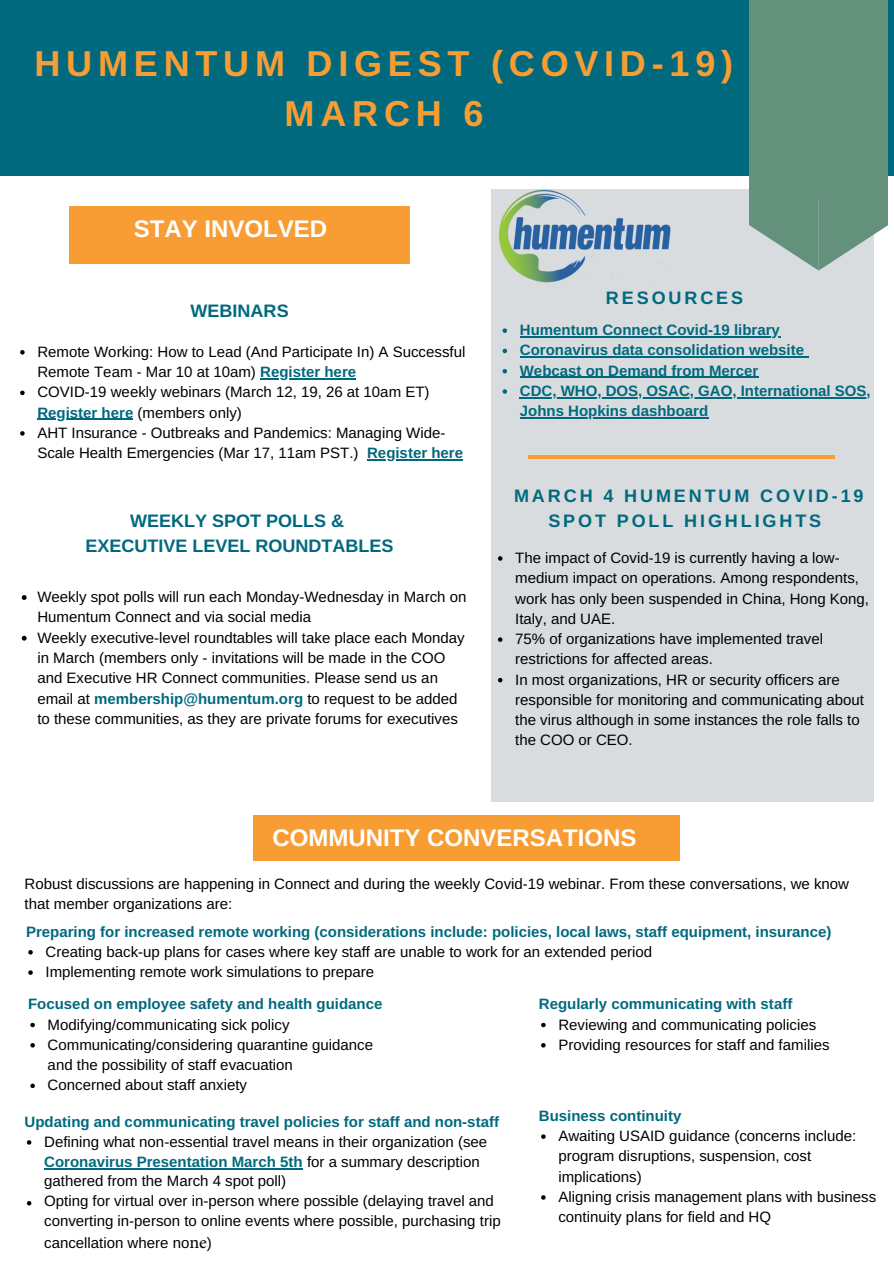
<style>
.page{position:relative;width:894px;height:1264px;background:#fff}
.page>*{position:absolute;margin:0;border:0;box-sizing:border-box;transform-origin:0 0}
.t1{font:700 36px/50.1px "Arimo";letter-spacing:.16em;color:#f89d33;text-align:center}
.t2{font:700 24px "Arimo";color:#fff}
.t3{font:700 18px/24.8px "Arimo";letter-spacing:.16em;color:#00697e;text-align:center}
.t4{font:700 18px/24.9px "Arimo";color:#00697e;text-align:center}
.t5{font:15px/20.2px "Arimo";color:#000}
.t6{font:700 15px/20.2px "Arimo";color:#00697e}
.s1{font-weight:700;color:#00697e}
.s2{font-family:"Minion Pro";font-size:18px}
</style>
<div class="page">
<div style="left:0;top:0;width:893px;height:176px;background:#00697e"></div>
<div style="left:69px;top:206px;width:340px;height:58px;background:#f89d33"></div>
<svg style="left:22px;top:595px;width:5px;height:5px"></svg>
<svg style="left:22px;top:635px;width:5px;height:5px"></svg>
<div style="left:253px;top:815px;width:426px;height:46px;background:#f89d33"></div>
<div style="left:491px;top:189px;width:382px;height:613px;background:#d8dcde"></div>
<div style="left:749px;top:0;width:138px;height:198px;background:#63917c"></div>
<svg style="left:749px;top:198px;width:138px;height:72px"></svg>
<hr style="left:528px;top:456px;width:306px;height:2px;background:#f89d33">
<img style="left:499px;top:189px;width:172px;height:94px">
<svg style="left:502px;top:328px;width:5px;height:5px"></svg>
<hr style="left:519px;top:336px;width:261px;height:1px;background:#00697e">
<svg style="left:502px;top:349px;width:5px;height:4px"></svg>
<hr style="left:519px;top:356px;width:285px;height:2px;background:#00697e">
<svg style="left:502px;top:369px;width:5px;height:4px"></svg>
<hr style="left:519px;top:377px;width:239px;height:1px;background:#00697e">
<svg style="left:502px;top:389px;width:5px;height:5px"></svg>
<hr style="left:519px;top:397px;width:351px;height:1px;background:#00697e">
<hr style="left:519px;top:417px;width:189px;height:1px;background:#00697e">
<svg style="left:20px;top:350px;width:5px;height:4px"></svg>
<hr style="left:260px;top:378px;width:96px;height:1px;background:#00697e">
<svg style="left:20px;top:390px;width:5px;height:5px"></svg>
<hr style="left:37px;top:419px;width:96px;height:1px;background:#00697e">
<svg style="left:20px;top:431px;width:5px;height:4px"></svg>
<hr style="left:367px;top:459px;width:96px;height:1px;background:#00697e">
<svg style="left:498px;top:556px;width:4px;height:4px"></svg>
<svg style="left:498px;top:637px;width:4px;height:5px"></svg>
<svg style="left:498px;top:678px;width:4px;height:4px"></svg>
<svg style="left:541px;top:1022px;width:4px;height:5px"></svg>
<svg style="left:541px;top:1043px;width:4px;height:4px"></svg>
<svg style="left:30px;top:1022px;width:5px;height:5px"></svg>
<svg style="left:30px;top:1043px;width:5px;height:4px"></svg>
<svg style="left:30px;top:1083px;width:5px;height:5px"></svg>
<svg style="left:27px;top:1140px;width:4px;height:4px"></svg>
<hr style="left:44px;top:1168px;width:259px;height:1px;background:#00697e">
<svg style="left:27px;top:1201px;width:4px;height:4px"></svg>
<svg style="left:28px;top:950px;width:5px;height:4px"></svg>
<svg style="left:28px;top:970px;width:5px;height:4px"></svg>
<svg style="left:541px;top:1134px;width:4px;height:4px"></svg>
<svg style="left:541px;top:1195px;width:4px;height:4px"></svg>
<h1 class="t1" style="left:34px;top:39px;width:700px">HUMENTUM DIGEST (COVID-19)<br>MARCH 6</h1>
<h2 class="t2" style="left:134px;top:216px;width:195px">STAY INVOLVED</h2>
<p class="t4" style="left:190px;top:298px;width:99px">WEBINARS</p>
<p class="t5" style="left:37px;top:341px;width:429px">Remote Working: How to Lead (And Participate In) A Successful Remote Team - Mar 10 at 10am) <span class="s1">Register here<br></span>COVID-19 weekly webinars (March 12, 19, 26 at 10am ET)<br><span class="s1">Register here</span> (members only)<br>AHT Insurance - Outbreaks and Pandemics: Managing Wide-Scale Health Emergencies (Mar 17, 11am PST.) <span class="s1">Register here</span></p>
<p class="t4" style="left:85px;top:508px;width:309px">WEEKLY SPOT POLLS &amp;<br>EXECUTIVE LEVEL ROUNDTABLES</p>
<p class="t5" style="left:37px;top:586px;width:430px">Weekly spot polls will run each Monday-Wednesday in March on Humentum Connect and via social media<br>Weekly executive-level roundtables will take place each Monday in March (members only - invitations will be made in the COO and Executive HR Connect communities. Please send us an email at <span class="s1">membership@humentum.org</span> to request to be added to these communities, as they are private forums for executives</p>
<p class="t3" style="left:605px;top:285px;width:139px">RESOURCES</p>
<p class="t6" style="left:519px;top:320px;width:352px">Humentum Connect Covid-19 library Coronavirus data consolidation website<br>Webcast on Demand from Mercer<br>CDC, WHO, DOS, OSAC, GAO, International SOS, Johns Hopkins dashboard</p>
<p class="t3" style="left:514px;top:483px;width:351px">MARCH 4 HUMENTUM COVID-19<br>SPOT POLL HIGHLIGHTS</p>
<p class="t5" style="left:515px;top:547px;width:355px">The impact of Covid-19 is currently having a low&shy;medium impact on operations. Among respondents, work has only been suspended in China, Hong Kong, Italy, and UAE.<br>75% of organizations have implemented travel restrictions for affected areas.<br>In most organizations, HR or security officers are responsible for monitoring and communicating about the virus although in some instances the role falls to the COO or CEO.</p>
<h2 class="t2" style="left:272px;top:824px;width:365px">COMMUNITY CONVERSATIONS</h2>
<p class="t5" style="left:25px;top:873px;width:825px">Robust discussions are happening in Connect and during the weekly Covid-19 webinar. From these conversations, we know that member organizations are:</p>
<p class="t6" style="left:26px;top:921px;width:806px">Preparing for increased remote working (considerations include: policies, local laws, staff equipment, insurance)</p>
<p class="t5" style="left:46px;top:941px;width:608px">Creating back-up plans for cases where key staff are unable to work for an extended period<br>Implementing remote work simulations to prepare</p>
<p class="t6" style="left:28px;top:993px;width:356px">Focused on employee safety and health guidance</p>
<p class="t5" style="left:48px;top:1014px;width:327px">Modifying/communicating sick policy Communicating/considering quarantine guidance and the possibility of staff evacuation<br>Concerned about staff anxiety</p>
<p class="t6" style="left:25px;top:1111px;width:475px">Updating and communicating travel policies for staff and non-staff</p>
<p class="t5" style="left:44px;top:1131px;width:444px">Defining what non-essential travel means in their organization (see<br><span class="s1">Coronavirus Presentation March 5th</span> for a summary description</p>
<p class="t5" style="left:44px;top:1170px;width:458px">gathered from the March 4 spot poll)<br>Opting for virtual over in-person where possible (delaying travel and converting in-person to online events where possible, purchasing trip</p>
<p class="t5" style="left:44px;top:1232px;width:169px">cancellation where no<span class="s2">ne</span>)</p>
<p class="t6" style="left:538px;top:993px;width:255px">Regularly communicating with staff</p>
<p class="t5" style="left:558px;top:1014px;width:272px">Reviewing and communicating policies<br>Providing resources for staff and families</p>
<p class="t6" style="left:538px;top:1105px;width:144px">Business continuity</p>
<p class="t5" style="left:558px;top:1125px;width:319px">Awaiting USAID guidance (concerns include: program disruptions, suspension, cost implications)<br>Aligning crisis management plans with business continuity plans for field and HQ</p>
</div>
